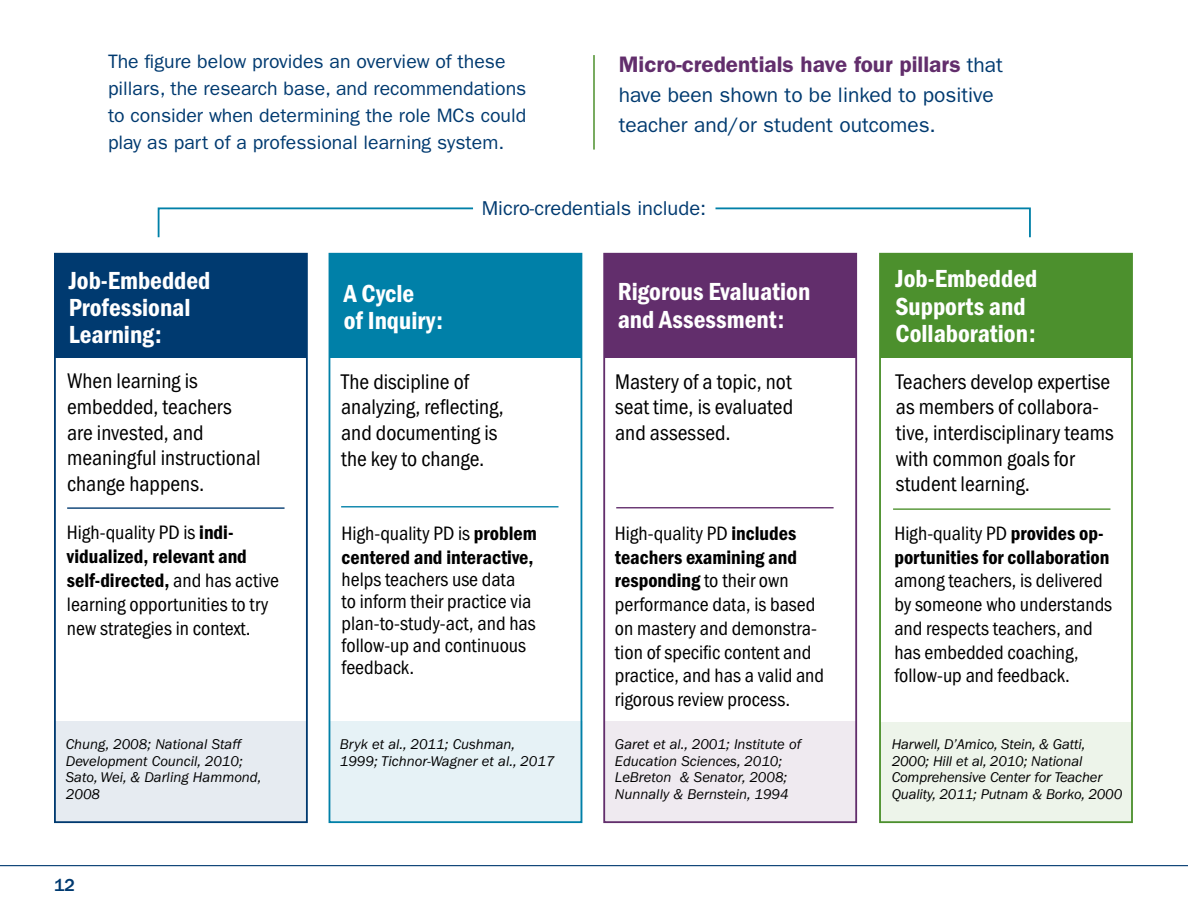
<style>
.page{position:relative;width:1188px;height:918px;background:#fff}
.page>*{position:absolute;margin:0;border:0;box-sizing:border-box;transform-origin:0 0}
.t1{font:25.65px/27.5px "Franklin Gothic URW Con Dem";color:#fff}
.t2{font:600 22.5px "ITC Franklin Gothic Std";color:#622e6c}
.t3{font:21.9px/25.7px "Franklin Gothic URW Con Boo";color:#000}
.t4{font:21px/30px "ITC Franklin Gothic Std";color:#003a70}
.t5{font:20.1px/23.9px "Franklin Gothic URW Con Boo";color:#000}
.t6{font:20.1px/23.9px "Franklin Gothic URW Con Dem";color:#000}
.t7{font:20.1px "ITC Franklin Gothic Std";color:#003a70}
.t8{font:19.5px/27px "ITC Franklin Gothic Std";color:#003a70}
.t9{font:500 18px "ITC Franklin Gothic Std";color:#003a70}
.t10{font:italic 14.7px/16.5px "ITC Franklin Gothic Std";color:#000}
.s1{font-weight:400;font-size:21px;color:#003a70}
.s2{font-family:"Franklin Gothic URW Con Dem"}
.s3{font-family:"Franklin Gothic URW Con Boo"}
</style>
<div class="page">
<hr style="left:0;top:865px;width:1188px;height:1px;background:#003a70">
<div style="left:881px;top:722px;width:251px;height:100px;background:#edf4ea"></div>
<div style="left:604px;top:722px;width:252px;height:100px;background:#efeaf0"></div>
<div style="left:329px;top:722px;width:253px;height:101px;background:#e6f2f6"></div>
<div style="left:55px;top:722px;width:251px;height:101px;background:#e6ebf1"></div>
<div style="left:55px;top:254px;width:252px;height:104px;background:#003a70"></div>
<div style="left:54px;top:253px;width:254px;height:570px;border:2px solid #003a70"></div>
<div style="left:330px;top:254px;width:251px;height:104px;background:#0080a8"></div>
<div style="left:329px;top:253px;width:253px;height:570px;border:2px solid #0080a8"></div>
<div style="left:604px;top:254px;width:252px;height:104px;background:#622e6c"></div>
<div style="left:603px;top:253px;width:254px;height:570px;border:2px solid #622e6c"></div>
<div style="left:880px;top:254px;width:252px;height:104px;background:#4c902d"></div>
<div style="left:879px;top:253px;width:254px;height:570px;border:2px solid #4c902d"></div>
<hr style="left:67px;top:507px;width:218px;height:2px;background:#003a70">
<hr style="left:616px;top:507px;width:218px;height:1px;background:#622e6c">
<hr style="left:893px;top:508px;width:217px;height:2px;background:#4c902d">
<svg style="left:157px;top:207px;width:316px;height:31px"></svg>
<svg style="left:715px;top:207px;width:316px;height:31px"></svg>
<hr style="left:341px;top:506px;width:218px;height:1px;background:#0080a8">
<hr style="left:593px;top:55px;width:2px;height:95px;background:#4c902d">
<p class="t8" style="left:108px;top:48px;width:420px">The figure below provides an overview of these pillars, the research base, and recommendations to consider when determining the role MCs could play as part of a professional learning system.</p>
<p class="t2" style="left:619px;top:51px;width:386px">Micro-credentials have four pillars <span class="s1">that</span></p>
<p class="t4" style="left:619px;top:80px;width:376px">have been shown to be linked to positive teacher and/or student outcomes.</p>
<p class="t1" style="left:69px;top:265px;width:143px">Job-Embedded<br>Professional<br>Learning:</p>
<p class="t3" style="left:67px;top:368px;width:195px">When learning is embedded, teachers are invested, and meaningful instructional change happens.</p>
<p class="t5" style="left:67px;top:520px;width:214px">High-quality PD is <span class="s2">indi&shy;vidualized, relevant and self-directed,</span> and has active learning opportunities to try new strategies in context.</p>
<p class="t10" style="left:66px;top:736px;width:197px">Chung, 2008; National Staff<br>Development Council, 2010;<br>Sato, Wei, &amp; Darling Hammond,<br>2008</p>
<p class="t9" style="left:54px;top:875px;width:23px">12</p>
<p class="t1" style="left:344px;top:278px;width:101px">A Cycle<br>of Inquiry:</p>
<p class="t7" style="left:482px;top:196px;width:226px">Micro-credentials include:</p>
<p class="t1" style="left:618px;top:277px;width:194px">Rigorous Evaluation and Assessment:</p>
<p class="t3" style="left:341px;top:368px;width:164px">The discipline of analyzing, reflecting, and documenting is the key to change.</p>
<p class="t6" style="left:342px;top:520px;width:197px"><span class="s3">High-quality PD is</span> problem centered and interactive,</p>
<p class="t5" style="left:342px;top:568px;width:196px;line-height:21.9px">helps teachers use data<br>to inform their practice via plan-to-study-act, and has follow-up and continuous feedback.</p>
<p class="t10" style="left:340px;top:736px;width:216px">Bryk et al., 2011; Cushman,<br>1999; Tichnor-Wagner et al., 2017</p>
<p class="t3" style="left:615px;top:368px;width:180px;text-align:justify">Mastery of a topic, not seat time, is evaluated and assessed.</p>
<p class="t5" style="left:615px;top:521px;width:211px">High-quality PD <span class="s2">includes teachers examining and responding</span> to their own performance data, is based on mastery and demonstra&shy;tion of specific content and practice, and has a valid and rigorous review process.</p>
<p class="t10" style="left:615px;top:736px;width:188px">Garet et al., 2001; Institute of<br>Education Sciences, 2010;<br>LeBreton &amp; Senator, 2008;<br>Nunnally &amp; Bernstein, 1994</p>
<p class="t1" style="left:896px;top:264px;width:143px">Job-Embedded<br>Supports and<br>Collaboration:</p>
<p class="t3" style="left:896px;top:368px;width:219px">Teachers develop expertise as members of collabora&shy;tive, interdisciplinary teams with common goals for student learning.</p>
<p class="t5" style="left:894px;top:521px;width:219px">High-quality PD <span class="s2">provides op&shy;portunities for collaboration </span>among teachers, is delivered by someone who understands and respects teachers, and has embedded coaching, follow-up and feedback.</p>
<p class="t10" style="left:892px;top:736px;width:232px">Harwell, D’Amico, Stein, &amp; Gatti, 2000; Hill et al, 2010; National Comprehensive Center for Teacher Quality, 2011; Putnam &amp; Borko, 2000</p>
</div>
